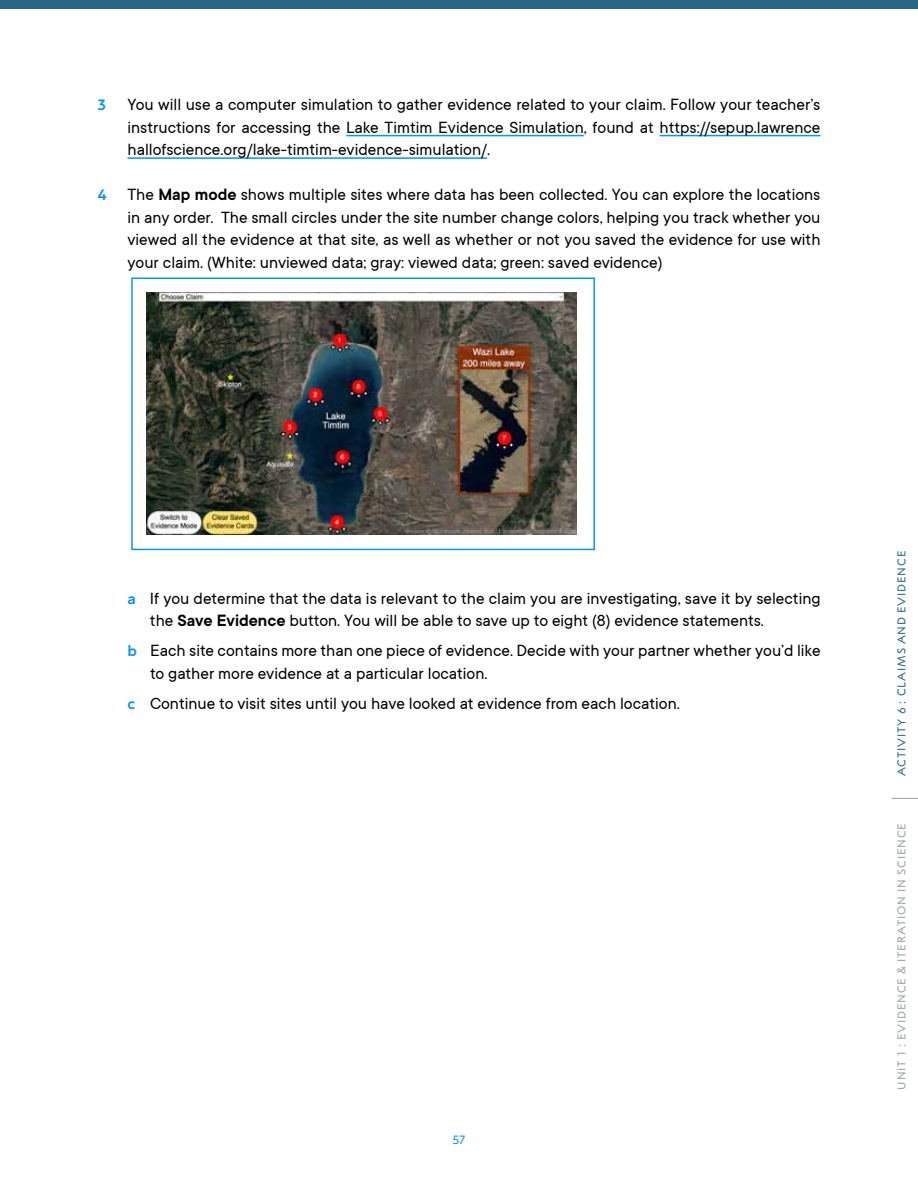
<style>
.page{position:relative;width:918px;height:1188px;background:#fff}
.page>*{position:absolute;margin:0;border:0;box-sizing:border-box;transform-origin:0 0}
.t1{font:18px/22.5px "TT Commons";color:#000;text-align:justify}
.t2{font:12px "Alfred Sans";color:#0096ff}
.t3{font:11.25px "Alfred Sans";letter-spacing:.075em;color:#99a3ac}
.t4{font:11.25px "Alfred Sans";letter-spacing:.075em;color:#2b6586}
.s1{font-family:"Alfred Sans";font-weight:700;font-size:15px;color:#0096ff}
.s2{font-weight:600}
</style>
<div class="page">
<svg style="left:892px;top:798px;width:26px;height:1px"></svg>
<div style="left:0;top:0;width:918px;height:8px;background:#2b6586"></div>
<hr style="left:346px;top:135px;width:238px;height:1px;background:#0096ff">
<hr style="left:660px;top:135px;width:160px;height:1px;background:#0096ff">
<hr style="left:128px;top:157px;width:359px;height:2px;background:#0096ff">
<img style="left:147px;top:293px;width:430px;height:241px">
<div style="left:131px;top:277px;width:464px;height:273px;border:1px solid #0096ff"></div>
<p class="t1" style="left:127px;top:93px;width:694px;text-indent:-30px"><span class="s1">3</span> You will use a computer simulation to gather evidence related to your claim. Follow your teacher’s instructions for accessing the Lake Timtim Evidence Simulation, found at https://sepup.lawrence hallofscience.org/lake-timtim-evidence-simulation/.</p>
<p class="t1" style="left:128px;top:183px;width:695px;text-indent:-30px"><span class="s1">4</span> The <span class="s2">Map mode</span> shows multiple sites where data has been collected. You can explore the locations in any order. The small circles under the site number change colors, helping you track whether you viewed all the evidence at that site, as well as whether or not you saved the evidence for use with your claim. (White: unviewed data; gray: viewed data; green: saved evidence)</p>
<p class="t1" style="left:150px;top:587px;width:672px;text-indent:-22px"><span class="s1">a</span> If you determine that the data is relevant to the claim you are investigating, save it by selecting the <span class="s2">Save Evidence</span> button. You will be able to save up to eight (8) evidence statements.</p>
<p class="t1" style="left:150px;top:640px;width:672px;text-indent:-23px"><span class="s1">b</span> Each site contains more than one piece of evidence. Decide with your partner whether you’d like to gather more evidence at a particular location.</p>
<p class="t1" style="left:128px;top:692px;width:554px"><span class="s1">c</span> Continue to visit sites until you have looked at evidence from each location.</p>
<p class="t2" style="left:452px;top:1133px;width:15px">57</p>
<p class="t4" style="left:895px;top:776px;width:227px;rotate:-90deg">ACTIVITY 6 : CLAIMS AND EVIDENCE</p>
<p class="t3" style="left:895px;top:1090px;width:268px;rotate:-90deg">UNIT 1 : EVIDENCE &amp; ITERATION IN SCIENCE</p>
</div>
